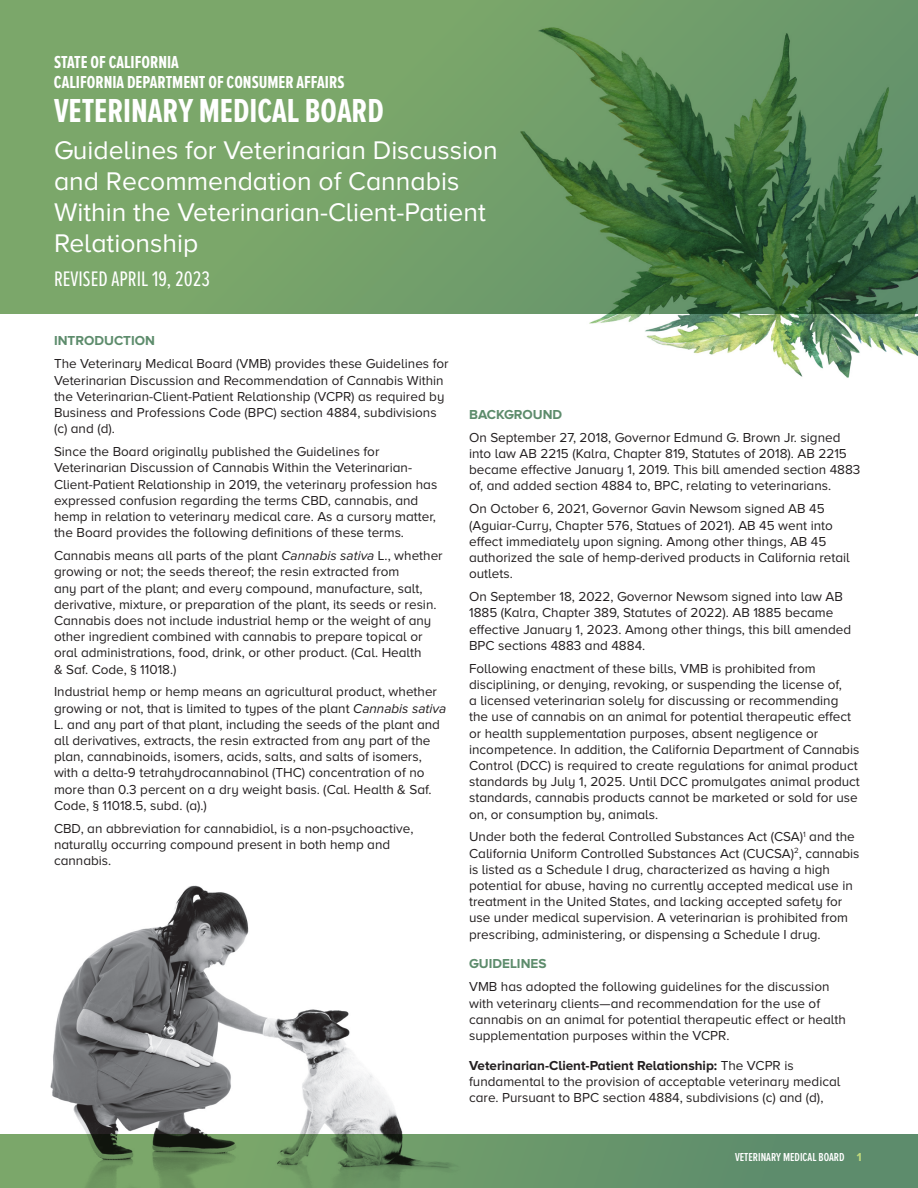
<style>
.page{position:relative;width:918px;height:1188px;background:#fff}
.page>*{position:absolute;margin:0;border:0;box-sizing:border-box;transform-origin:0 0}
.t1{font:700 34.5px "Proxima Nova A Ex Cn";color:#fff}
.t2{font:26.55px/31.2px "Proxima Nova A";color:#fff}
.t3{font:21.9px "Proxima Nova A Ex Cn";color:#fff}
.t4{font:700 18px/19.8px "Proxima Nova A Ex Cn";color:#fff}
.t5{font:13.5px/16.2px "Proxima Nova A";color:#231f20}
.t6{font:700 13.5px "Proxima Nova A";color:#5d8c6c}
.t7{font:600 12px "Proxima Nova A Ex Cn";color:#fff}
.t8{font:700 12px "Proxima Nova A";color:#c1da7c}
.s1{font-style:italic}
.s2{font-weight:700}
</style>
<div class="page">
<div style="left:0;top:0;width:918px;height:313px;background:#7ba76a"></div>
<img style="left:498px;top:0;width:420px;height:378px">
<img style="left:50px;top:885px;width:353px;height:249px">
<svg style="left:0;top:1134px;width:918px;height:54px;background:#669164"></svg>
<p class="t4" style="left:54px;top:52px;width:292px">STATE OF CALIFORNIA<br>CALIFORNIA DEPARTMENT OF CONSUMER AFFAIRS</p>
<p class="t1" style="left:54px;top:92px;width:331px">VETERINARY MEDICAL BOARD</p>
<p class="t2" style="left:54px;top:134px;width:445px">Guidelines for Veterinarian Discussion and Recommendation of Cannabis<br>Within the Veterinarian-Client-Patient<br>Relationship</p>
<p class="t3" style="left:54px;top:267px;width:157px">REVISED APRIL 19, 2023</p>
<p class="t6" style="left:54px;top:333px;width:103px">INTRODUCTION</p>
<p class="t5" style="left:54px;top:356px;width:396px">The Veterinary Medical Board (VMB) provides these Guidelines for Veterinarian Discussion and Recommendation of Cannabis Within the Veterinarian-Client-Patient Relationship (VCPR) as required by Business and Professions Code (BPC) section 4884, subdivisions (c) and (d).</p>
<p class="t5" style="left:54px;top:443px;width:385px">Since the Board originally published the Guidelines for Veterinarian Discussion of Cannabis Within the Veterinarian-Client-Patient Relationship in 2019, the veterinary profession has expressed confusion regarding the terms CBD, cannabis, and hemp in relation to veterinary medical care. As a cursory matter, the Board provides the following definitions of these terms.</p>
<p class="t5" style="left:54px;top:547px;width:390px">Cannabis means all parts of the plant <span class="s1">Cannabis sativa</span> L., whether growing or not; the seeds thereof; the resin extracted from<br>any part of the plant; and every compound, manufacture, salt, derivative, mixture, or preparation of the plant, its seeds or resin.<br>Cannabis does not include industrial hemp or the weight of any other ingredient combined with cannabis to prepare topical or oral administrations, food, drink, or other product. (Cal. Health<br>&amp; Saf. Code, § 11018.)</p>
<p class="t5" style="left:54px;top:684px;width:394px">Industrial hemp or hemp means an agricultural product, whether growing or not, that is limited to types of the plant <span class="s1">Cannabis sativa </span>L. and any part of that plant, including the seeds of the plant and all derivatives, extracts, the resin extracted from any part of the plan, cannabinoids, isomers, acids, salts, and salts of isomers, with a delta-9 tetrahydrocannabinol (THC) concentration of no more than 0.3 percent on a dry weight basis. (Cal. Health &amp; Saf.<br>Code, § 11018.5, subd. (a).)</p>
<p class="t5" style="left:54px;top:820px;width:361px">CBD, an abbreviation for cannabidiol, is a non-psychoactive, naturally occurring compound present in both hemp and cannabis.</p>
<p class="t6" style="left:469px;top:407px;width:95px">BACKGROUND</p>
<p class="t5" style="left:469px;top:429px;width:393px">On September 27, 2018, Governor Edmund G. Brown Jr. signed into law AB 2215 (Kalra, Chapter 819, Statutes of 2018). AB 2215 became effective January 1, 2019. This bill amended section 4883 of, and added section 4884 to, BPC, relating to veterinarians.</p>
<p class="t5" style="left:469px;top:501px;width:382px">On October 6, 2021, Governor Gavin Newsom signed AB 45 (Aguiar-Curry, Chapter 576, Statues of 2021). AB 45 went into effect immediately upon signing. Among other things, AB 45 authorized the sale of hemp-derived products in California retail outlets.</p>
<p class="t5" style="left:469px;top:588px;width:384px">On September 18, 2022, Governor Newsom signed into law AB 1885 (Kalra, Chapter 389, Statutes of 2022). AB 1885 became effective January 1, 2023. Among other things, this bill amended BPC sections 4883 and 4884.</p>
<p class="t5" style="left:469px;top:660px;width:392px">Following enactment of these bills, VMB is prohibited from disciplining, or denying, revoking, or suspending the license of,<br>a licensed veterinarian solely for discussing or recommending the use of cannabis on an animal for potential therapeutic effect or health supplementation purposes, absent negligence or incompetence. In addition, the California Department of Cannabis Control (DCC) is required to create regulations for animal product standards by July 1, 2025. Until DCC promulgates animal product standards, cannabis products cannot be marketed or sold for use on, or consumption by, animals.</p>
<p class="t5" style="left:469px;top:829px;width:392px">Under both the federal Controlled Substances Act (CSA)<sup>1</sup> and the California Uniform Controlled Substances Act (CUCSA)<sup>2</sup>, cannabis is listed as a Schedule I drug, characterized as having a high potential for abuse, having no currently accepted medical use in treatment in the United States, and lacking accepted safety for use under medical supervision. A veterinarian is prohibited from prescribing, administering, or dispensing a Schedule I drug.</p>
<p class="t6" style="left:469px;top:956px;width:79px">GUIDELINES</p>
<p class="t5" style="left:469px;top:979px;width:378px">VMB has adopted the following guidelines for the discussion with veterinary clients—and recommendation for the use of cannabis on an animal for potential therapeutic effect or health supplementation purposes within the VCPR.</p>
<p class="t5" style="left:469px;top:1057px;width:373px"><span class="s2">Veterinarian-Client-Patient Relationship:</span> The VCPR is fundamental to the provision of acceptable veterinary medical care. Pursuant to BPC section 4884, subdivisions (c) and (d),</p>
<p class="t7" style="left:735px;top:1150px;width:111px">VETERINARY MEDICAL BOARD</p>
<p class="t8" style="left:857px;top:1150px;width:6px">1</p>
</div>
